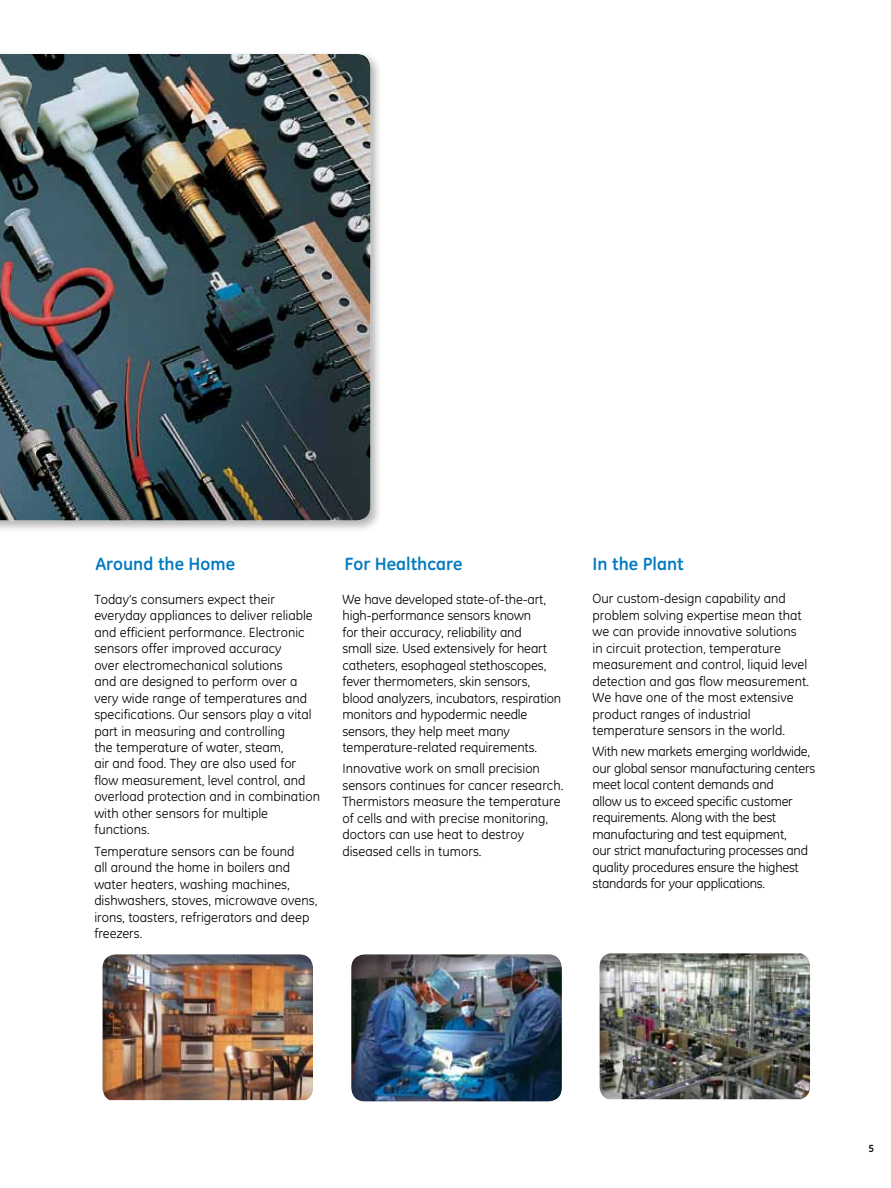
<style>
.page{position:relative;width:891px;height:1188px;background:#fff}
.page>*{position:absolute;margin:0;border:0;box-sizing:border-box;transform-origin:0 0}
.t1{font:700 18px "GE Inspira";color:#0079c1}
.t2{font:13.5px/16.5px "GE Inspira";color:#000}
.t3{font:13.5px/16.5px "GE Inspira";letter-spacing:-.02em;color:#000}
.t4{font:700 10.5px "GE Inspira";color:#000}
</style>
<div class="page">
<div style="left:0;top:51px;width:383px;height:482px;background:#000;opacity:.3"></div>
<img style="left:0;top:54px;width:370px;height:466px">
<div style="left:102px;top:954px;width:212px;height:149px;background:#000;opacity:.3"></div>
<div style="left:351px;top:953px;width:211px;height:151px;background:#000;opacity:.3"></div>
<div style="left:599px;top:951px;width:213px;height:152px;background:#000;opacity:.3"></div>
<h1 class="t1" style="left:95px;top:552px;width:141px">Around the Home</h1>
<h1 class="t1" style="left:345px;top:552px;width:119px">For Healthcare</h1>
<p class="t2" style="left:342px;top:591px;width:220px">We have developed state-of-the-art, high-performance sensors known<br>for their accuracy, reliability and<br>small size. Used extensively for heart catheters, esophageal stethoscopes, fever thermometers, skin sensors, blood analyzers, incubators, respiration monitors and hypodermic needle sensors, they help meet many temperature-related requirements.</p>
<p class="t2" style="left:342px;top:760px;width:222px">Innovative work on small precision sensors continues for cancer research.<br>Thermistors measure the temperature of cells and with precise monitoring, doctors can use heat to destroy diseased cells in tumors.</p>
<p class="t2" style="left:94px;top:591px;width:227px">Today’s consumers expect their everyday appliances to deliver reliable and efficient performance. Electronic sensors offer improved accuracy<br>over electromechanical solutions<br>and are designed to perform over a very wide range of temperatures and specifications. Our sensors play a vital part in measuring and controlling<br>the temperature of water, steam,<br>air and food. They are also used for flow measurement, level control, and overload protection and in combination with other sensors for multiple functions.</p>
<p class="t2" style="left:94px;top:843px;width:225px">Temperature sensors can be found<br>all around the home in boilers and water heaters, washing machines, dishwashers, stoves, microwave ovens, irons, toasters, refrigerators and deep freezers.</p>
<h1 class="t1" style="left:593px;top:552px;width:93px">In the Plant</h1>
<p class="t2" style="left:592px;top:591px;width:218px">Our custom-design capability and problem solving expertise mean that we can provide innovative solutions in circuit protection, temperature measurement and control, liquid level detection and gas flow measurement.<br>We have one of the most extensive product ranges of industrial temperature sensors in the world.</p>
<p class="t3" style="left:592px;top:744px;width:224px">With new markets emerging worldwide, our global sensor manufacturing centers meet local content demands and<br>allow us to exceed specific customer requirements. Along with the best manufacturing and test equipment,<br>our strict manufacturing processes and quality procedures ensure the highest standards for your applications.</p>
<p class="t4" style="left:869px;top:1141px;width:7px">5</p>
</div>
